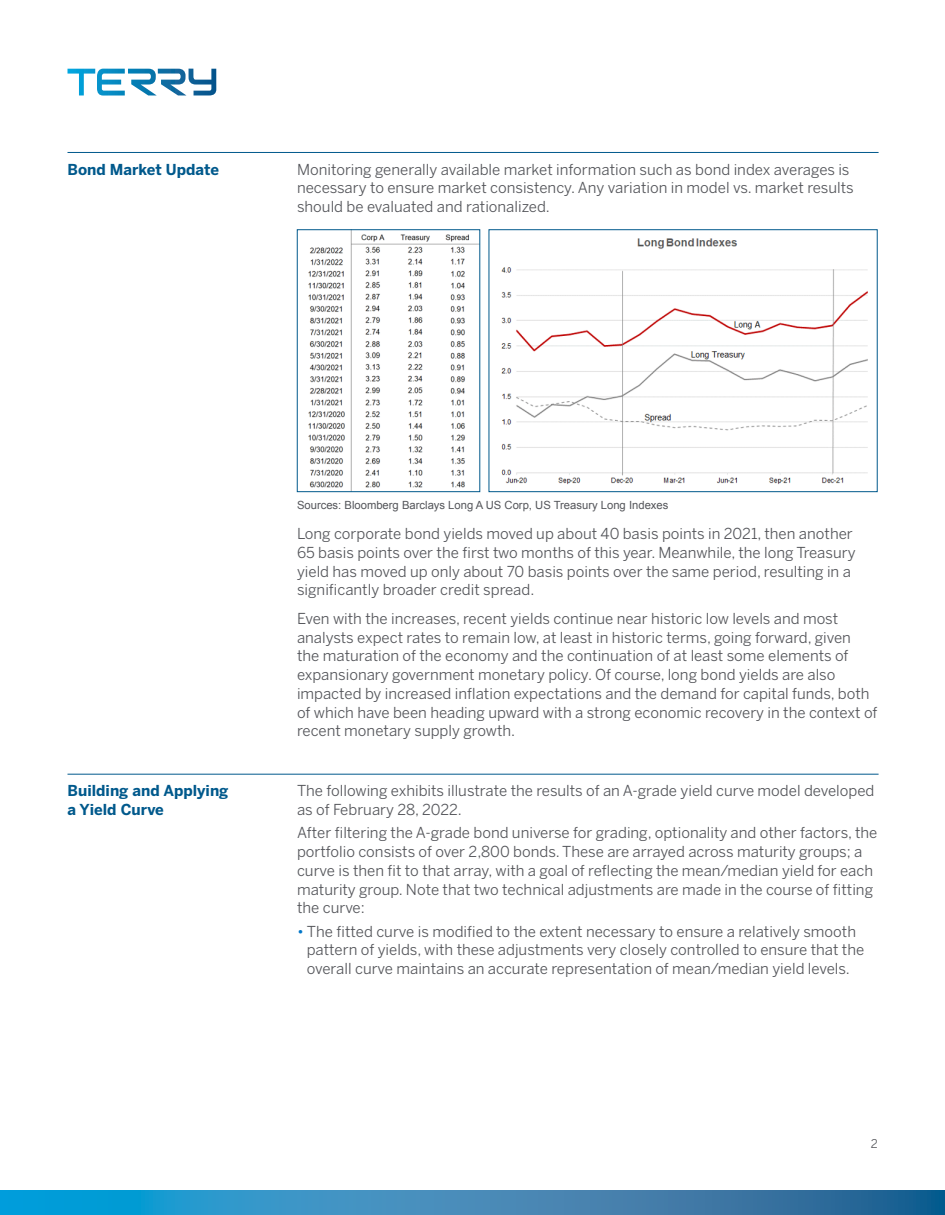
<style>
.page{position:relative;width:945px;height:1215px;background:#fff}
.page>*{position:absolute;margin:0;border:0;box-sizing:border-box;transform-origin:0 0}
.Body{font:15px/18.8px "Benton Sans";color:#54555a}
.Heading_2{font:700 15px/18.8px "Benton Sans";color:#00598c}
.t1{font:12px "Benton Sans";color:#54555a}
.Body-2{font:11.25px "Arial";color:#54555a}
.s1{color:#0076c8}
</style>
<div class="page">
<svg style="left:0;top:1190px;width:945px;height:25px;background:#2f86b7"></svg>
<svg style="left:68px;top:69px;width:148px;height:27px"></svg>
<hr style="left:68px;top:152px;width:811px;height:1px;background:#00598c">
<hr style="left:68px;top:774px;width:811px;height:1px;background:#00598c">
<img style="left:308px;top:231px;width:170px;height:259px">
<div style="left:297px;top:229px;width:183px;height:263px;border:1px solid #00598c"></div>
<img style="left:501px;top:238px;width:367px;height:247px">
<div style="left:489px;top:229px;width:389px;height:263px;border:1px solid #00598c"></div>
<p class="Heading_2" style="left:68px;top:160px;width:153px">Bond Market Update</p>
<p class="Body" style="left:297px;top:160px;width:558px">Monitoring generally available market information such as bond index averages is necessary to ensure market consistency. Any variation in model vs. market results should be evaluated and rationalized.</p>
<p class="Heading_2" style="left:68px;top:782px;width:163px">Building and Applying a Yield Curve</p>
<p class="Body-2" style="left:297px;top:498px;width:373px">Sources: Bloomberg Barclays Long A US Corp, US Treasury Long Indexes</p>
<p class="Body" style="left:297px;top:525px;width:560px">Long corporate bond yields moved up about 40 basis points in 2021, then another 65 basis points over the first two months of this year. Meanwhile, the long Treasury yield has moved up only about 70 basis points over the same period, resulting in a significantly broader credit spread.</p>
<p class="Body" style="left:297px;top:609px;width:582px">Even with the increases, recent yields continue near historic low levels and most analysts expect rates to remain low, at least in historic terms, going forward, given<br>the maturation of the economy and the continuation of at least some elements of expansionary government monetary policy. Of course, long bond yields are also impacted by increased inflation expectations and the demand for capital funds, both of which have been heading upward with a strong economic recovery in the context of recent monetary supply growth.</p>
<p class="Body" style="left:297px;top:782px;width:579px">The following exhibits illustrate the results of an A-grade yield curve model developed as of February 28, 2022.</p>
<p class="Body" style="left:297px;top:824px;width:582px">After filtering the A-grade bond universe for grading, optionality and other factors, the portfolio consists of over 2,800 bonds. These are arrayed across maturity groups; a curve is then fit to that array, with a goal of reflecting the mean/median yield for each maturity group. Note that two technical adjustments are made in the course of fitting the curve:</p>
<p class="Body" style="left:307px;top:922px;width:559px;text-indent:-10px"><span class="s1">•</span> The fitted curve is modified to the extent necessary to ensure a relatively smooth pattern of yields, with these adjustments very closely controlled to ensure that the overall curve maintains an accurate representation of mean/median yield levels.</p>
<p class="t1" style="left:871px;top:1136px;width:9px">2</p>
</div>
